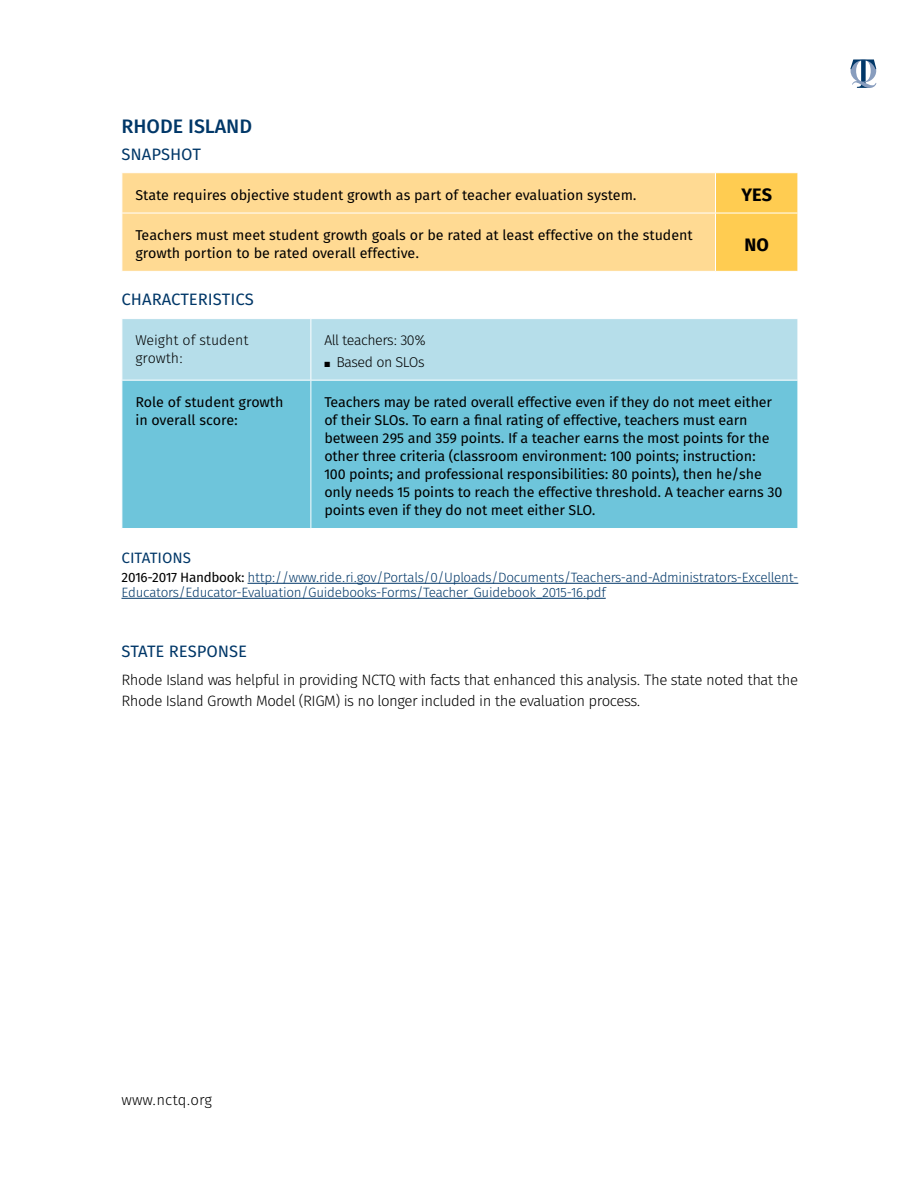
<style>
.page{position:relative;width:918px;height:1188px;background:#fff}
.page>*{position:absolute;margin:0;border:0;box-sizing:border-box;transform-origin:0 0}
.t1{font:19.5px "Fira Sans OT Medium";color:#003768}
.t2{font:700 18px "Fira Sans OT";color:#000}
.t3{font:16.5px "Fira Sans OT";color:#003768}
.t4{font:15px/21px "Fira Sans OT Light";letter-spacing:-.03em;color:#000}
.t5{font:15px "Fira Sans OT Light";color:#000}
.t6{font:15px "Fira Sans OT";color:#003768}
.t7{font:14.25px/18px "Fira Sans OT";letter-spacing:-.01em;color:#000}
.t8{font:14.25px "Fira Sans OT Light";letter-spacing:-.03em;color:#000}
.t9{font:14.25px/18px "Fira Sans OT Light";color:#000}
.t10{font:13.5px/15px "Fira Sans OT Light";letter-spacing:-.02em;color:#003768}
.s1{font-family:"Fira Sans OT";color:#000}
</style>
<div class="page">
<svg style="left:850px;top:59px;width:26px;height:29px"></svg>
<hr style="left:248px;top:583px;width:550px;height:1px;background:#003768">
<hr style="left:122px;top:598px;width:484px;height:1px;background:#003768">
<div style="left:123px;top:173px;width:592px;height:98px;background:#ffda93"></div>
<div style="left:716px;top:173px;width:82px;height:98px;background:#ffcc51"></div>
<hr style="left:122px;top:213px;width:594px;height:1px;background:#fff">
<hr style="left:716px;top:213px;width:82px;height:1px;background:#fff">
<div style="left:123px;top:319px;width:675px;height:61px;background:#b6deea"></div>
<div style="left:123px;top:381px;width:675px;height:147px;background:#6ec5db"></div>
<hr style="left:310px;top:319px;width:1px;height:61px;background:#fff">
<hr style="left:310px;top:381px;width:1px;height:147px;background:#fff">
<h1 class="t1" style="left:122px;top:113px;width:132px">RHODE ISLAND</h1>
<p class="t3" style="left:122px;top:142px;width:81px">SNAPSHOT</p>
<p class="t7" style="left:135px;top:187px;width:503px">State requires objective student growth as part of teacher evaluation system.</p>
<p class="t2" style="left:741px;top:182px;width:32px">YES</p>
<p class="t7" style="left:135px;top:227px;width:559px">Teachers must meet student growth goals or be rated at least effective on the student growth portion to be rated overall effective.</p>
<p class="t2" style="left:744px;top:232px;width:26px">NO</p>
<p class="t3" style="left:122px;top:288px;width:134px">CHARACTERISTICS</p>
<p class="t9" style="left:135px;top:333px;width:115px">Weight of student growth:</p>
<p class="t8" style="left:324px;top:330px;width:104px">All teachers: 30%</p>
<p class="t8" style="left:324px;top:352px;width:102px">■ Based on SLOs</p>
<p class="t7" style="left:135px;top:394px;width:150px">Role of student growth in overall score:</p>
<p class="t7" style="left:324px;top:394px;width:459px">Teachers may be rated overall effective even if they do not meet either of their SLOs. To earn a final rating of effective, teachers must earn between 295 and 359 points. If a teacher earns the most points for the other three criteria (classroom environment: 100 points; instruction:<br>100 points; and professional responsibilities: 80 points), then he/she only needs 15 points to reach the effective threshold. A teacher earns 30 points even if they do not meet either SLO.</p>
<p class="t6" style="left:122px;top:547px;width:71px">CITATIONS</p>
<p class="t10" style="left:122px;top:571px;width:678px"><span class="s1">2016-2017 Handbook:</span> http://www.ride.ri.gov/Portals/0/Uploads/Documents/Teachers-and-Administrators-Excellent-<br>Educators/Educator-Evaluation/Guidebooks-Forms/Teacher_Guidebook_2015-16.pdf</p>
<p class="t3" style="left:122px;top:640px;width:127px">STATE RESPONSE</p>
<p class="t4" style="left:122px;top:670px;width:678px">Rhode Island was helpful in providing NCTQ with facts that enhanced this analysis. The state noted that the<br>Rhode Island Growth Model (RIGM) is no longer included in the evaluation process.</p>
<p class="t5" style="left:122px;top:1089px;width:92px">www.nctq.org</p>
</div>
